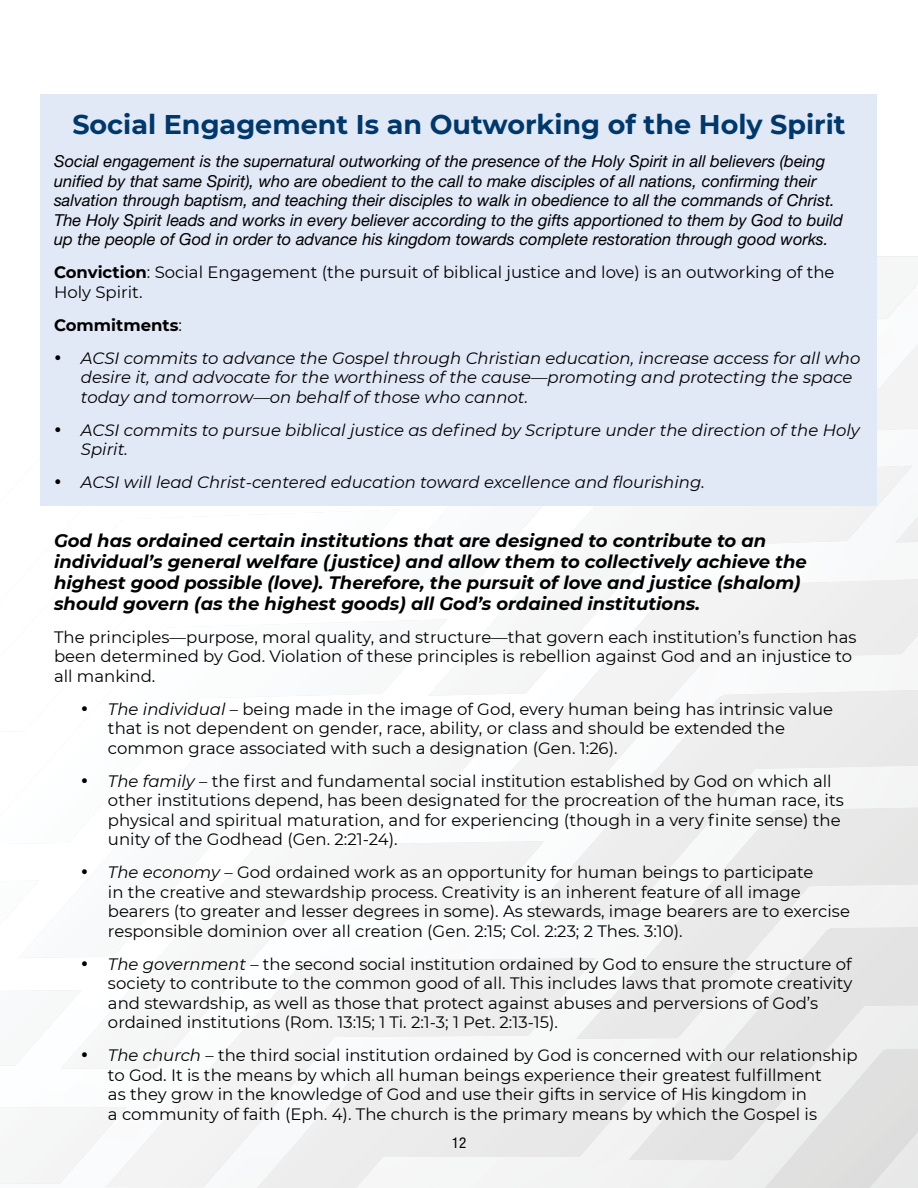
<style>
.page{position:relative;width:918px;height:1188px;background:#fff}
.page>*{position:absolute;margin:0;border:0;box-sizing:border-box;transform-origin:0 0}
.t1{font:700 27px "Montserrat";color:#00386c}
.t2{font:italic 700 18px/21px "Montserrat";color:#000}
.t3{font:16.5px/19.5px "Montserrat";color:#000}
.t4{font:italic 16.5px/19.5px "Helvetica Neue LT Std";color:#000}
.t5{font:italic 16.5px/19.5px "Montserrat";color:#000}
.t6{font:700 16.5px "Montserrat";color:#000}
.t7{font:condensed 15px "Helvetica Neue LT Std";color:#000}
.s1{font-weight:700}
.s2{font-weight:400}
.s3{font-style:italic}
</style>
<div class="page">
<svg style="left:33px;top:732px;width:444px;height:226px"></svg>
<svg style="left:428px;top:466px;width:484px;height:230px"></svg>
<svg style="left:477px;top:579px;width:441px;height:230px"></svg>
<div style="left:878px;top:256px;width:40px;height:174px;background:#f5f6f6"></div>
<svg style="left:895px;top:501px;width:23px;height:42px"></svg>
<svg style="left:0;top:990px;width:60px;height:76px"></svg>
<div style="left:0;top:1107px;width:106px;height:77px;background:#f5f6f6"></div>
<svg style="left:60px;top:841px;width:474px;height:228px"></svg>
<svg style="left:106px;top:958px;width:470px;height:229px"></svg>
<svg style="left:245px;top:1078px;width:403px;height:110px"></svg>
<svg style="left:525px;top:690px;width:393px;height:230px"></svg>
<svg style="left:576px;top:807px;width:342px;height:232px"></svg>
<svg style="left:628px;top:927px;width:290px;height:233px"></svg>
<svg style="left:753px;top:1049px;width:165px;height:139px;background:#e4e4e4"></svg>
<div style="left:40px;top:94px;width:838px;height:60px;background:#e1e8f6"></div>
<div style="left:40px;top:142px;width:838px;height:121px;background:#e1e8f6"></div>
<div style="left:40px;top:249px;width:838px;height:66px;background:#e1e8f6"></div>
<div style="left:40px;top:301px;width:838px;height:47px;background:#e1e8f6"></div>
<div style="left:40px;top:334px;width:838px;height:86px;background:#e1e8f6"></div>
<div style="left:40px;top:406px;width:838px;height:67px;background:#e1e8f6"></div>
<div style="left:40px;top:459px;width:838px;height:47px;background:#e1e8f6"></div>
<h1 class="t1" style="left:72px;top:105px;width:775px">Social Engagement Is an Outworking of the Holy Spirit</h1>
<p class="t4" style="left:54px;top:151px;width:791px">Social engagement is the supernatural outworking of the presence of the Holy Spirit in all believers (being unified by that same Spirit), who are obedient to the call to make disciples of all nations, confirming their salvation through baptism, and teaching their disciples to walk in obedience to all the commands of Christ.<br>The Holy Spirit leads and works in every believer according to the gifts apportioned to them by God to build up the people of God in order to advance his kingdom towards complete restoration through good works.</p>
<p class="t3" style="left:54px;top:262px;width:782px"><span class="s1">Conviction</span>: Social Engagement (the pursuit of biblical justice and love) is an outworking of the<br>Holy Spirit.</p>
<p class="t6" style="left:54px;top:313px;width:130px">Commitments<span class="s2">:</span></p>
<p class="t5" style="left:81px;top:347px;width:781px;text-indent:-27px">• ACSI commits to advance the Gospel through Christian education, increase access for all who desire it, and advocate for the worthiness of the cause—promoting and protecting the space today and tomorrow—on behalf of those who cannot.</p>
<p class="t5" style="left:81px;top:419px;width:780px;text-indent:-27px">• ACSI commits to pursue biblical justice as defined by Scripture under the direction of the Holy<br>Spirit.</p>
<p class="t5" style="left:54px;top:472px;width:652px">• ACSI will lead Christ-centered education toward excellence and flourishing.</p>
<p class="t2" style="left:54px;top:529px;width:754px">God has ordained certain institutions that are designed to contribute to an individual’s general welfare (justice) and allow them to collectively achieve the highest good possible (love). Therefore, the pursuit of love and justice (shalom) should govern (as the highest goods) all God’s ordained institutions.</p>
<p class="t3" style="left:54px;top:626px;width:804px">The principles—purpose, moral quality, and structure—that govern each institution’s function has been determined by God. Violation of these principles is rebellion against God and an injustice to all mankind.</p>
<p class="t3" style="left:108px;top:698px;width:727px;text-indent:-27px">• <span class="s3">The individual</span> – being made in the image of God, every human being has intrinsic value that is not dependent on gender, race, ability, or class and should be extended the common grace associated with such a designation (Gen. 1:26).</p>
<p class="t3" style="left:108px;top:770px;width:737px;text-indent:-27px">• <span class="s3">The family</span> – the first and fundamental social institution established by God on which all other institutions depend, has been designated for the procreation of the human race, its physical and spiritual maturation, and for experiencing (though in a very finite sense) the unity of the Godhead (Gen. 2:21-24).</p>
<p class="t3" style="left:108px;top:862px;width:744px;text-indent:-27px">• <span class="s3">The economy</span> – God ordained work as an opportunity for human beings to participate<br>in the creative and stewardship process. Creativity is an inherent feature of all image bearers (to greater and lesser degrees in some). As stewards, image bearers are to exercise responsible dominion over all creation (Gen. 2:15; Col. 2:23; 2 Thes. 3:10).</p>
<p class="t3" style="left:108px;top:953px;width:746px;text-indent:-27px">• <span class="s3">The government</span> – the second social institution ordained by God to ensure the structure of society to contribute to the common good of all. This includes laws that promote creativity and stewardship, as well as those that protect against abuses and perversions of God’s ordained institutions (Rom. 13:15; 1 Ti. 2:1-3; 1 Pet. 2:13-15).</p>
<p class="t3" style="left:108px;top:1045px;width:751px;text-indent:-27px">• <span class="s3">The church</span> – the third social institution ordained by God is concerned with our relationship to God. It is the means by which all human beings experience their greatest fulfillment<br>as they grow in the knowledge of God and use their gifts in service of His kingdom in<br>a community of faith (Eph. 4). The church is the primary means by which the Gospel is</p>
<p class="t7" style="left:452px;top:1134px;width:16px">12</p>
</div>
